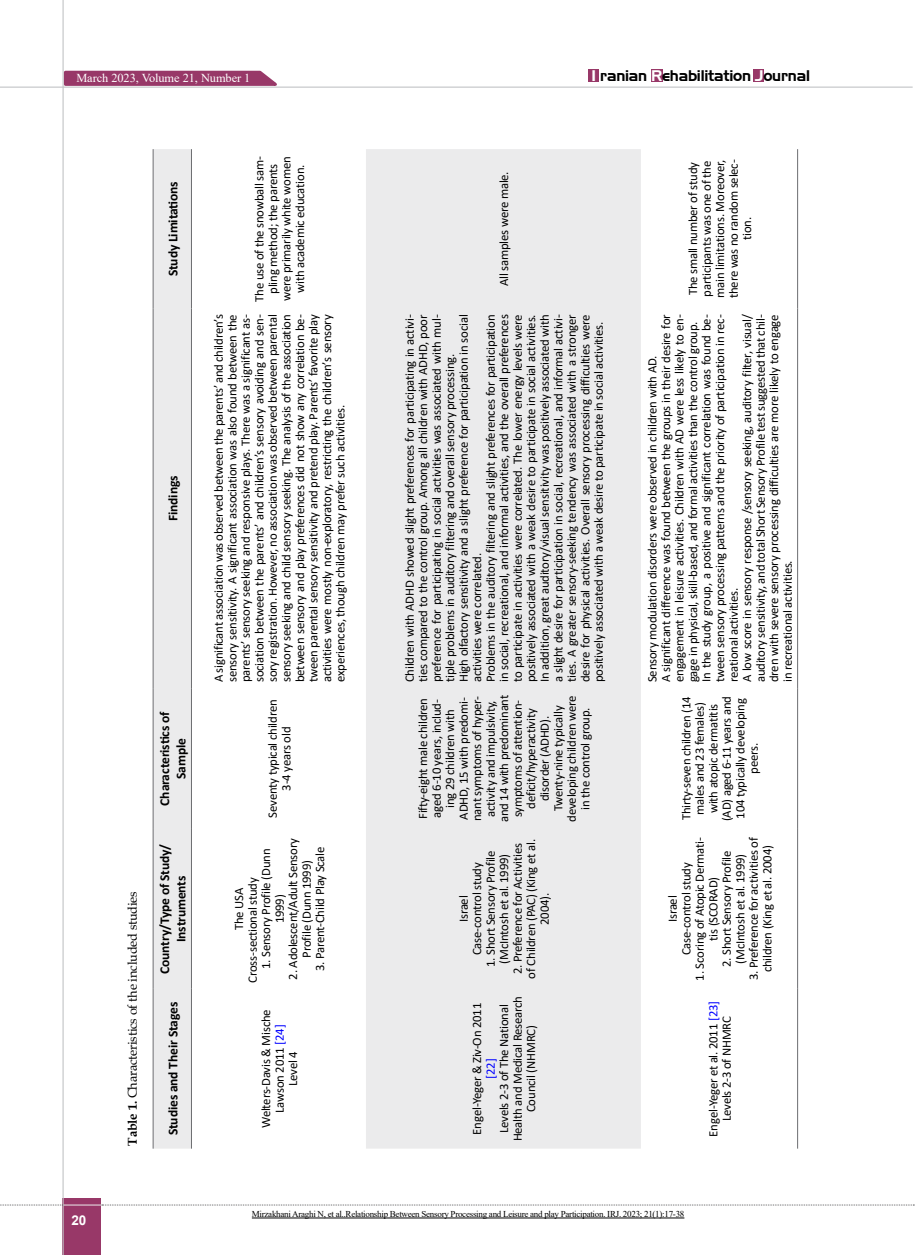
<style>
.page{position:relative;width:915px;height:1255px;background:#fff}
.page>*{position:absolute;margin:0;border:0;box-sizing:border-box;transform-origin:0 0}
.t1{font:15px "Aero Regular SWFTE";letter-spacing:-.015em;color:#000}
.t2{font:700 13.5px/16.2px "Calibri";letter-spacing:-.01em;color:#000;text-align:center}
.t3{font:700 13.5px "Arial";color:#fff}
.t4{font:12.75px/13.5px "Calibri";letter-spacing:-.015em;color:#000;text-align:center}
.t5{font:12.75px "Book Antiqua";letter-spacing:-.015em;color:#000}
.t6{font:12.75px "Calibri";color:#00f}
.t7{font:12.15px "Times New Roman";letter-spacing:-.005em;color:#fff}
.t8{font:9px "Times New Roman";letter-spacing:-.03em;color:#000}
.s1{color:#fff}
.s2{font-weight:700}
.s3{color:#00f}
</style>
<div class="page">
<hr style="left:0;top:87px;width:912px;height:1px;background:#c2c4c6">
<div style="left:63px;top:1198px;width:38px;height:56px;background:#983868"></div>
<hr style="left:62px;top:0;width:2px;height:1254px;background:#c2c4c6">
<hr style="left:63px;top:1204px;width:38px;height:1px;background:#ebebec">
<svg style="left:0;top:1204px;width:63px;height:1px"></svg>
<div style="left:588px;top:69px;width:10px;height:13px;background:#983868"></div>
<div style="left:650px;top:69px;width:12px;height:13px;background:#983868"></div>
<div style="left:752px;top:69px;width:11px;height:13px;background:#983868"></div>
<svg style="left:62px;top:69px;width:222px;height:18px;background:#ac6187"></svg>
<svg style="left:102px;top:1204px;width:810px;height:1px"></svg>
<svg style="left:154px;top:149px;width:486px;height:999px;fill:#ebebec"></svg>
<hr style="left:153px;top:988px;width:1px;height:160px;background:#6d6e71">
<hr style="left:153px;top:829px;width:1px;height:159px;background:#6d6e71">
<hr style="left:153px;top:688px;width:1px;height:141px;background:#6d6e71">
<hr style="left:153px;top:308px;width:1px;height:380px;background:#6d6e71">
<hr style="left:153px;top:149px;width:1px;height:159px;background:#6d6e71">
<hr style="left:191px;top:988px;width:1px;height:160px;background:#6d6e71">
<hr style="left:191px;top:829px;width:1px;height:159px;background:#6d6e71">
<hr style="left:191px;top:688px;width:1px;height:141px;background:#6d6e71">
<hr style="left:191px;top:308px;width:1px;height:380px;background:#6d6e71">
<hr style="left:191px;top:149px;width:1px;height:159px;background:#6d6e71">
<hr style="left:797px;top:988px;width:1px;height:160px;background:#6d6e71">
<hr style="left:797px;top:829px;width:1px;height:159px;background:#6d6e71">
<hr style="left:797px;top:688px;width:1px;height:141px;background:#6d6e71">
<hr style="left:797px;top:308px;width:1px;height:380px;background:#6d6e71">
<hr style="left:797px;top:149px;width:1px;height:159px;background:#6d6e71">
<hr style="left:252px;top:1217px;width:432px;height:1px;background:#000">
<p class="t7" style="left:76px;top:69px;width:175px">March 2023, Volume 21, Number 1</p>
<p class="t1" style="left:591px;top:66px;width:220px"><span class="s1">I</span> ranian <span class="s1">R</span>ehabilitation <span class="s1">J</span>ournal</p>
<p class="t3" style="left:71px;top:1210px;width:17px">20</p>
<p class="t2" style="left:164px;top:276px;width:97px;rotate:-90deg">Study Limitations</p>
<p class="t2" style="left:164px;top:521px;width:47px;rotate:-90deg">Findings</p>
<p class="t5" style="left:124px;top:1145px;width:256px;rotate:-90deg"><span class="s2">Table 1.</span> Characteristics of the included studies</p>
<p class="t2" style="left:156px;top:805px;width:95px;rotate:-90deg">Characteristics of<br>Sample</p>
<p class="t2" style="left:156px;top:973px;width:131px;rotate:-90deg">Country/Type of Study/<br>Instruments</p>
<p class="t2" style="left:164px;top:1135px;width:135px;rotate:-90deg">Studies and Their Stages</p>
<p class="t4" style="left:252px;top:302px;width:147px;rotate:-90deg">The use of the snowball sam&shy;pling method; the parents were primarily white women with academic education.</p>
<p class="t4" style="left:211px;top:682px;width:369px;text-align:justify;rotate:-90deg">A significant association was observed between the parents’ and children’s sensory sensitivity. A significant association was also found between the parents’ sensory seeking and responsive plays. There was a significant as&shy;sociation between the parents’ and children’s sensory avoiding and sen&shy;sory registration. However, no association was observed between parental sensory seeking and child sensory seeking. The analysis of the association between sensory and play preferences did not show any correlation be&shy;tween parental sensory sensitivity and pretend play. Parents’ favorite play activities were mostly non-exploratory, restricting the children’s sensory experiences, though children may prefer such activities.</p>
<p class="t4" style="left:265px;top:817px;width:120px;rotate:-90deg">Seventy typical children<br>3-4 years old</p>
<p class="t4" style="left:259px;top:969px;width:122px;rotate:-90deg">1. Sensory Profile (Dunn<br>1999)</p>
<p class="t4" style="left:286px;top:979px;width:143px;rotate:-90deg">2. Adolescent/Adult Sensory<br>Profile (Dunn 1999)</p>
<p class="t4" style="left:313px;top:971px;width:126px;rotate:-90deg">3. Parent-Child Play Scale</p>
<p class="t4" style="left:232px;top:982px;width:107px;text-align:left;text-indent:53px;rotate:-90deg">The USA<br>Cross-sectional study</p>
<p class="t4" style="left:259px;top:1128px;width:120px;rotate:-90deg">Welters-Davis &amp; Mische<br>Lawson 2011 <span class="s3">[24]<br></span>Level 4</p>
<p class="t4" style="left:497px;top:286px;width:116px;rotate:-90deg">All samples were male.</p>
<p class="t4" style="left:402px;top:682px;width:369px;text-align:left;rotate:-90deg">Children with ADHD showed slight preferences for participating in activi&shy;ties compared to the control group. Among all children with ADHD, poor preference for participating in social activities was associated with mul&shy;tiple problems in auditory filtering and overall sensory processing.<br>High olfactory sensitivity and a slight preference for participation in social activities were correlated.<br>Problems in the auditory filtering and slight preferences for participation in social, recreational, and informal activities, and the overall preferences to participate in activities were correlated. The lower energy levels were positively associated with a weak desire to participate in social activities.<br>In addition, great auditory/visual sensitivity was positively associated with a slight desire for participation in social, recreational, and informal activi&shy;ties. A greater sensory-seeking tendency was associated with a stronger desire for physical activities. Overall sensory processing difficulties were positively associated with a weak desire to participate in social activities.</p>
<p class="t4" style="left:416px;top:822px;width:129px;rotate:-90deg">Fifty-eight male children aged 6-10 years, includ&shy;ing 29 children with<br>ADHD, 15 with predomi&shy;nant symptoms of hyper&shy;activity and impulsivity, and 14 with predominant symptoms of attention&shy;deficit/hyperactivity disorder (ADHD).<br>Twenty-nine typically developing children were in the control group.</p>
<p class="t4" style="left:456px;top:955px;width:94px;rotate:-90deg">Israel<br>Case-control study</p>
<p class="t4" style="left:483px;top:967px;width:118px;text-align:left;rotate:-90deg">1. Short Sensory Profile (McIntosh et al. 1999)</p>
<p class="t4" style="left:510px;top:978px;width:141px;rotate:-90deg">2. Preference for Activities of Children (PAC) (King et al.<br>2004).</p>
<p class="t4" style="left:496px;top:1141px;width:147px;rotate:-90deg">Levels 2-3 of The National<br>Health and Medical Research<br>Council (NHMRC)</p>
<p class="t4" style="left:469px;top:1134px;width:133px;rotate:-90deg">Engel-Yeger &amp; Ziv-On 2011</p>
<p class="t6" style="left:481px;top:1078px;width:22px;rotate:-90deg">[22]</p>
<p class="t4" style="left:685px;top:298px;width:140px;rotate:-90deg">The small number of study participants was one of the main limitations. Moreover, there was no random selec&shy;tion.</p>
<p class="t4" style="left:645px;top:682px;width:369px;text-align:left;rotate:-90deg">Sensory modulation disorders were observed in children with AD.<br>A significant difference was found between the groups in their desire for engagement in leisure activities. Children with AD were less likely to en&shy;gage in physical, skill-based, and formal activities than the control group.<br>In the study group, a positive and significant correlation was found be&shy;tween sensory processing patterns and the priority of participation in rec&shy;reational activities.<br>A low score in sensory response /sensory seeking, auditory filter, visual/ auditory sensitivity, and total Short Sensory Profile test suggested that chil&shy;dren with severe sensory processing difficulties are more likely to engage in recreational activities.</p>
<p class="t4" style="left:678px;top:821px;width:127px;rotate:-90deg">Thirty-seven children (14 males and 23 females) with atopic dermatitis (AD) aged 6-11 years and<br>104 typically developing peers.</p>
<p class="t4" style="left:746px;top:980px;width:144px;rotate:-90deg">3. Preference for activities of children (King et al. 2004)</p>
<p class="t4" style="left:692px;top:980px;width:145px;rotate:-90deg">1. Scoring of Atopic Dermati&shy;tis (SCORAD)</p>
<p class="t4" style="left:719px;top:967px;width:118px;text-align:left;rotate:-90deg">2. Short Sensory Profile (McIntosh et al. 1999)</p>
<p class="t4" style="left:665px;top:955px;width:94px;rotate:-90deg">Israel<br>Case-control study</p>
<p class="t4" style="left:705px;top:1136px;width:137px;rotate:-90deg">Engel-Yeger et al. 2011 <span class="s3">[23]<br></span>Levels 2-3 of NHMRC</p>
<p class="t8" style="left:252px;top:1207px;width:434px">Mirzakhani Araghi N, et al..Relationship Between Sensory Processing and Leisure and play Participation. IRJ. 2023; 21(1):17-38</p>
</div>
